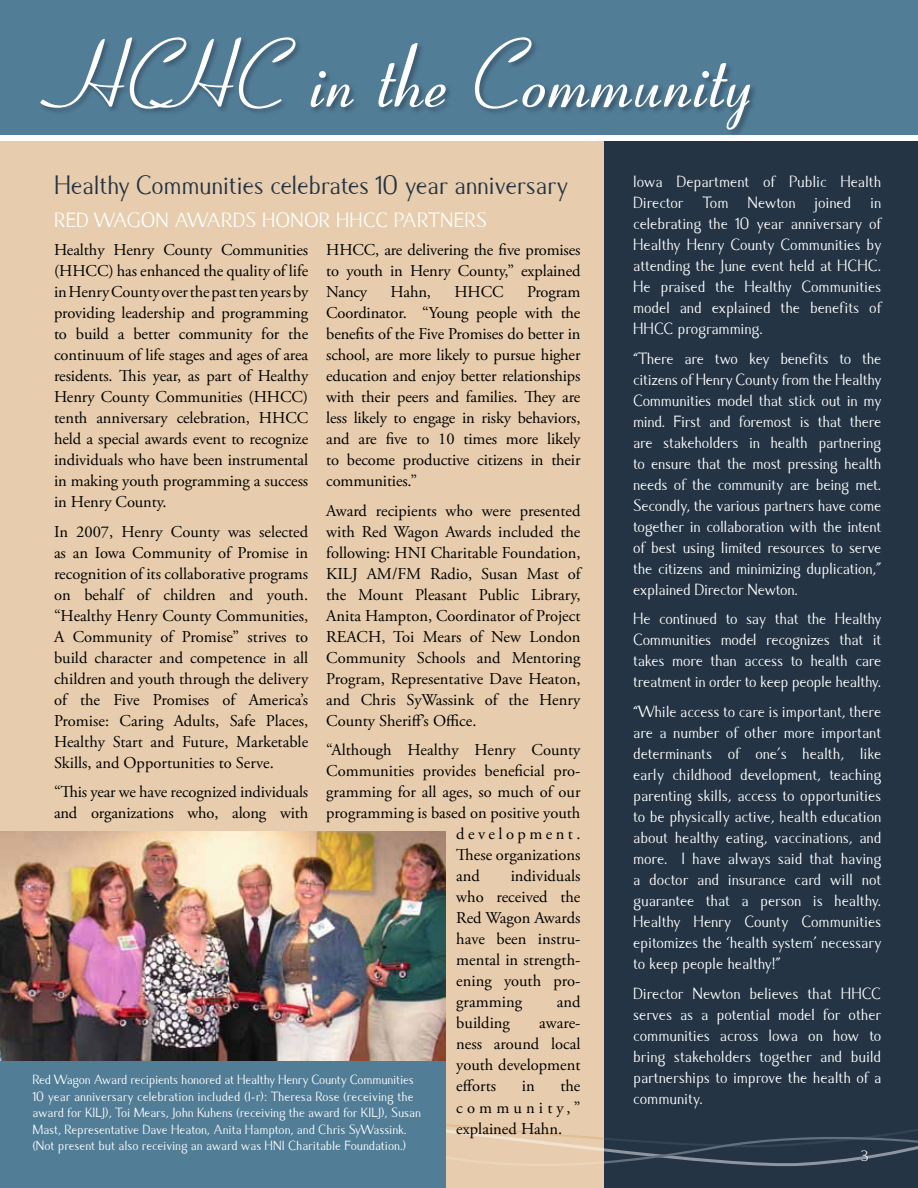
<style>
.page{position:relative;width:918px;height:1188px;background:#fff}
.page>*{position:absolute;margin:0;border:0;box-sizing:border-box;transform-origin:0 0}
.t1{font:93px "HUNTSON";letter-spacing:-.005em;color:#fff}
.t2{font:27px "Caramella";letter-spacing:-.01em;color:#243444}
.t3{font:21px "Caramella";letter-spacing:.01em;color:#fff}
.t4{font:16.5px/21px "Adobe Garamond Pro";color:#000;text-align:justify}
.t5{font:16.5px/21px "Caramella";letter-spacing:-.01em;color:#fff;text-align:justify}
.t6{font:16.5px "Adobe Garamond Pro";letter-spacing:.21em;color:#000}
.t7{font:15px "Caramella";color:#fff}
.t8{font:13.5px/16.5px "Caramella";color:#fff}
</style>
<div class="page">
<div style="left:0;top:142px;width:918px;height:1046px;background:#e7cdad"></div>
<svg style="left:446px;top:1157px;width:155px;height:9px"></svg>
<svg style="left:446px;top:1124px;width:155px;height:27px"></svg>
<div style="left:0;top:0;width:918px;height:135px;background:#527d97"></div>
<div style="left:39px;top:35px;width:718px;height:102px;background:#243444;opacity:.5"></div>
<div style="left:604px;top:142px;width:314px;height:1046px;background:#243444"></div>
<img style="left:0;top:831px;width:446px;height:230px">
<svg style="left:601px;top:1129px;width:317px;height:38px"></svg>
<div style="left:0;top:1061px;width:446px;height:127px;background:#527d97"></div>
<h1 class="t1" style="left:31px;top:18px;width:713px">HCHC in the Community</h1>
<h2 class="t2" style="left:54px;top:171px;width:515px">Healthy Communities celebrates 10 year anniversary</h2>
<p class="t3" style="left:54px;top:209px;width:422px">Red Wagon Awards honor HHCC partners</p>
<p class="t4" style="left:54px;top:240px;width:256px">Healthy Henry County Communities (HHCC) has enhanced the quality of life in Henry County over the past ten years by providing leadership and programming to build a better community for the continuum of life stages and ages of area residents. This year, as part of Healthy Henry County Communities (HHCC) tenth anniversary celebration, HHCC held a special awards event to recognize individuals who have been instrumental in making youth programming a success in Henry County.</p>
<p class="t4" style="left:54px;top:522px;width:256px">In 2007, Henry County was selected as an Iowa Community of Promise in recognition of its collaborative programs on behalf of children and youth. “Healthy Henry County Communities, A Community of Promise” strives to build character and competence in all children and youth through the delivery of the Five Promises of America’s Promise: Caring Adults, Safe Places, Healthy Start and Future, Marketable Skills, and Opportunities to Serve.</p>
<p class="t4" style="left:54px;top:782px;width:256px">“This year we have recognized individuals and organizations who, along with</p>
<p class="t4" style="left:326px;top:240px;width:256px">HHCC, are delivering the five promises to youth in Henry County,” explained Nancy</p>
<p class="t4" style="left:391px;top:282px;width:42px">Hahn,</p>
<p class="t4" style="left:455px;top:282px;width:51px">HHCC</p>
<p class="t4" style="left:326px;top:282px;width:256px;text-indent:201px">Program Coordinator. “Young people with the benefits of the Five Promises do better in school, are more likely to pursue higher education and enjoy better relationships with their peers and families. They are less likely to engage in risky behaviors, and are five to 10 times more likely to become productive citizens in their communities.”</p>
<p class="t4" style="left:326px;top:501px;width:256px">Award recipients who were presented with Red Wagon Awards included the following: HNI Charitable Foundation, KILJ AM/FM Radio, Susan Mast of the Mount Pleasant Public Library, Anita Hampton, Coordinator of Project REACH, Toi Mears of New London Community Schools and Mentoring Program, Representative Dave Heaton, and Chris SyWassink of the Henry County Sheriff’s Office.</p>
<p class="t4" style="left:326px;top:740px;width:256px">“Although Healthy Henry County</p>
<p class="t4" style="left:326px;top:761px;width:256px">Communities provides beneficial pro-</p>
<p class="t4" style="left:326px;top:782px;width:256px">gramming for all ages, so much of our</p>
<p class="t4" style="left:326px;top:803px;width:256px">programming is based on positive youth</p>
<p class="t6" style="left:456px;top:824px;width:126px">development.</p>
<p class="t4" style="left:456px;top:845px;width:126px">These organizations</p>
<p class="t4" style="left:456px;top:866px;width:25px">and</p>
<p class="t4" style="left:456px;top:866px;width:126px;text-indent:54px">individuals who received the Red Wagon Awards have been instru&shy;mental in strength&shy;ening youth pro&shy;gramming</p>
<p class="t4" style="left:557px;top:992px;width:25px">and</p>
<p class="t8" style="left:32px;top:1072px;width:390px">Red Wagon Award recipients honored at Healthy Henry County Communities 10 year anniversary celebration included (l-r): Theresa Rose (receiving the award for KILJ), Toi Mears, John Kuhens (receiving the award for KILJ), Susan Mast, Representative Dave Heaton, Anita Hampton, and Chris SyWassink. (Not present but also receiving an award was HNI Charitable Foundation.)</p>
<p class="t4" style="left:456px;top:1013px;width:55px">building</p>
<p class="t4" style="left:456px;top:1013px;width:126px;text-indent:83px">aware&shy;ness around local youth development efforts</p>
<p class="t4" style="left:456px;top:1076px;width:126px;text-indent:104px">the community,” explained Hahn.</p>
<p class="t4" style="left:522px;top:1076px;width:14px">in</p>
<p class="t5" style="left:633px;top:172px;width:251px">Iowa Department of Public Health Director Tom Newton joined in celebrating the 10 year anniversary of Healthy Henry County Communities by attending the June event held at HCHC.<br>He praised the Healthy Communities model and explained the benefits of HHCC programming.</p>
<p class="t5" style="left:633px;top:348px;width:250px">“There are two key benefits to the citizens of Henry County from the Healthy Communities model that stick out in my mind. First and foremost is that there are stakeholders in health partnering to ensure that the most pressing health needs of the community are being met.<br>Secondly, the various partners have come together in collaboration with the intent of best using limited resources to serve the citizens and minimizing duplication,” explained Director Newton.</p>
<p class="t5" style="left:633px;top:609px;width:250px">He continued to say that the Healthy Communities model recognizes that it takes more than access to health care treatment in order to keep people healthy.</p>
<p class="t5" style="left:633px;top:701px;width:250px">“While access to care is important, there are a number of other more important determinants of one’s health, like early childhood development, teaching parenting skills, access to opportunities to be physically active, health education about healthy eating, vaccinations, and more. I have always said that having a doctor and insurance card will not guarantee that a person is healthy.<br>Healthy Henry County Communities epitomizes the ‘health system’ necessary to keep people healthy!”</p>
<p class="t5" style="left:633px;top:983px;width:250px">Director Newton believes that HHCC serves as a potential model for other communities across Iowa on how to bring stakeholders together and build partnerships to improve the health of a community.</p>
<p class="t7" style="left:861px;top:1147px;width:9px">3</p>
</div>
